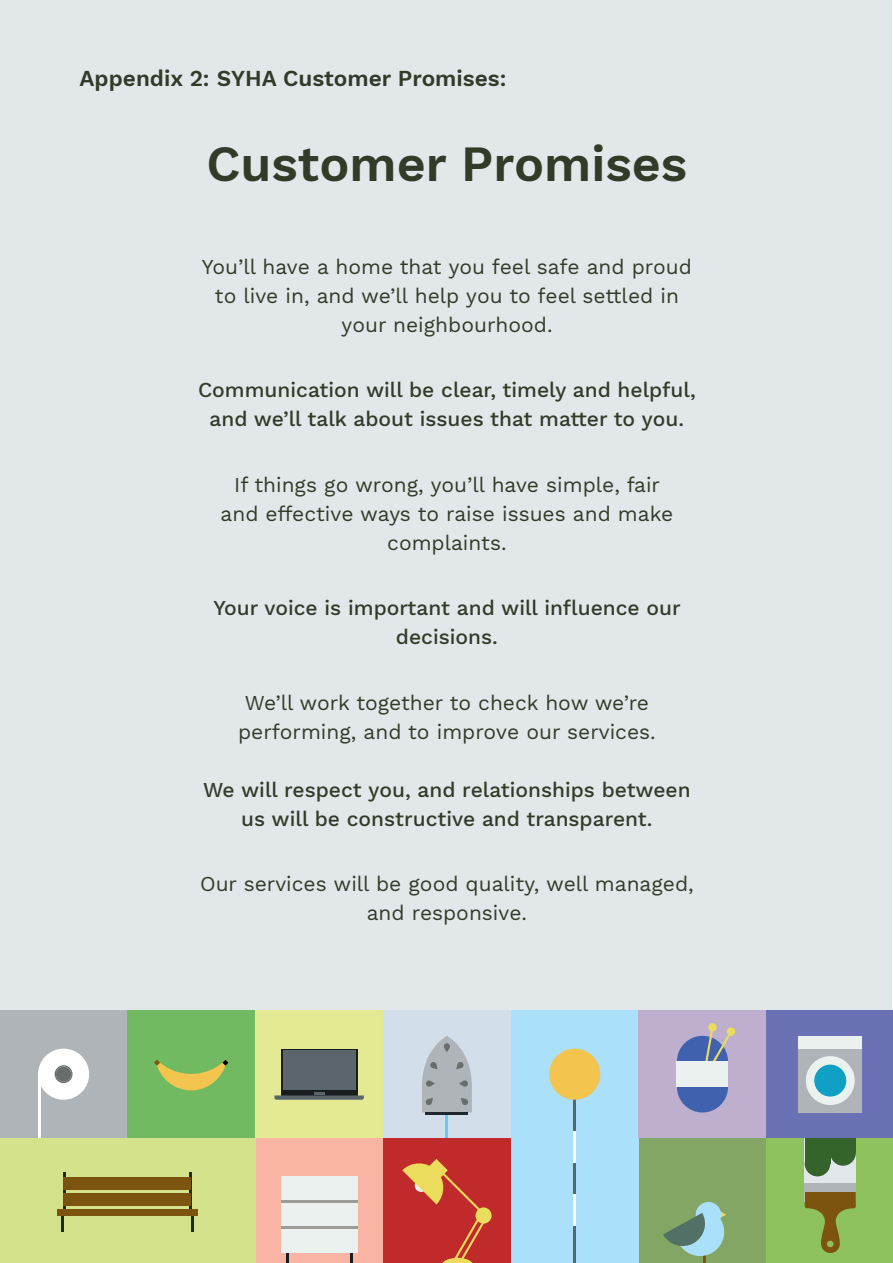
<style>
.page{position:relative;width:893px;height:1263px;background:#fff}
.page>*{position:absolute;margin:0;border:0;box-sizing:border-box;transform-origin:0 0}
.t1{font:600 49.95px "Work Sans";color:#323b28}
.t2{font:600 22.5px "Work Sans";color:#323b28}
.t3{font:20.85px/29.1px "Work Sans";color:#323b28;text-align:center}
.t4{font:500 20.85px/29.1px "Work Sans";color:#323b28;text-align:center}
</style>
<div class="page">
<div style="left:1px;top:0;width:891px;height:1263px;background:#e2e7ea"></div>
<div style="left:255px;top:1138px;width:128px;height:125px;background:#f9b4a4"></div>
<svg style="left:286px;top:1253px;width:2px;height:10px"></svg>
<svg style="left:350px;top:1253px;width:2px;height:10px"></svg>
<div style="left:281px;top:1176px;width:76px;height:77px;background:#eaf1ee"></div>
<hr style="left:281px;top:1201px;width:76px;height:2px;background:#9b9b97">
<hr style="left:281px;top:1226px;width:76px;height:2px;background:#9b9b97">
<div style="left:766px;top:1138px;width:127px;height:125px;background:#8ec25f"></div>
<div style="left:805px;top:1138px;width:51px;height:63px;background:#e2e7eb"></div>
<svg style="left:805px;top:1192px;width:51px;height:61px"></svg>
<div style="left:805px;top:1183px;width:51px;height:9px;background:#afb4b8"></div>
<div style="left:830px;top:1140px;width:26px;height:26px;background:#34632b;border-radius:50%"></div>
<div style="left:830px;top:1138px;width:26px;height:15px;background:#34632b"></div>
<div style="left:805px;top:1151px;width:25px;height:25px;background:#34632b;border-radius:50%"></div>
<div style="left:805px;top:1138px;width:25px;height:25px;background:#34632b"></div>
<div style="left:639px;top:1010px;width:254px;height:128px;background:#6b71b5"></div>
<div style="left:798px;top:1036px;width:64px;height:22px;background:#eaf1ee"></div>
<div style="left:798px;top:1049px;width:64px;height:63px;background:#afb4b8"></div>
<div style="left:806px;top:1056px;width:49px;height:49px;background:#eaf1ee;border-radius:50%"></div>
<div style="left:814px;top:1064px;width:32px;height:32px;background:#10a0c5;border-radius:50%"></div>
<div style="left:255px;top:1010px;width:256px;height:128px;background:#e4ea93"></div>
<svg style="left:281px;top:1049px;width:76px;height:43px"></svg>
<div style="left:283px;top:1051px;width:72px;height:39px;background:#5b656c"></div>
<svg style="left:274px;top:1092px;width:90px;height:8px"></svg>
<div style="left:639px;top:1138px;width:127px;height:125px;background:#84a664"></div>
<hr style="left:704px;top:1234px;width:2px;height:29px;background:#7c540f">
<div style="left:696px;top:1202px;width:25px;height:25px;background:#aae0f9;border-radius:50%"></div>
<svg style="left:663px;top:1208px;width:63px;height:48px"></svg>
<div style="left:511px;top:1010px;width:128px;height:253px;background:#aae0f9"></div>
<hr style="left:574px;top:1097px;width:2px;height:166px;background:#5b656c">
<div style="left:549px;top:1048px;width:51px;height:52px;background:#f3c54e;border-radius:50%"></div>
<hr style="left:574px;top:1131px;width:2px;height:32px;background:#fff">
<hr style="left:574px;top:1194px;width:2px;height:32px;background:#fff">
<div style="left:0;top:1138px;width:255px;height:125px;background:#d4e38b"></div>
<hr style="left:64px;top:1173px;width:2px;height:39px;background:#20272f">
<hr style="left:61px;top:1212px;width:3px;height:19px;background:#20272f">
<hr style="left:189px;top:1173px;width:2px;height:39px;background:#20272f">
<svg style="left:191px;top:1215px;width:2px;height:16px"></svg>
<div style="left:64px;top:1177px;width:127px;height:13px;background:#7c540f"></div>
<div style="left:64px;top:1193px;width:127px;height:13px;background:#7c540f"></div>
<div style="left:57px;top:1209px;width:141px;height:6px;background:#7c540f"></div>
<div style="left:0;top:1010px;width:127px;height:128px;background:#afb4b8"></div>
<div style="left:38px;top:1048px;width:51px;height:52px;background:#fff;border-radius:50%"></div>
<svg style="left:55px;top:1065px;width:18px;height:18px"></svg>
<hr style="left:38px;top:1074px;width:2px;height:64px;background:#fff">
<div style="left:56px;top:1066px;width:15px;height:16px;background:#696d6b;border-radius:50%"></div>
<div style="left:127px;top:1010px;width:128px;height:128px;background:#71ba61"></div>
<svg style="left:154px;top:1060px;width:74px;height:30px"></svg>
<div style="left:383px;top:1138px;width:128px;height:125px;background:#c02a2a"></div>
<svg style="left:475px;top:1207px;width:17px;height:16px"></svg>
<svg style="left:402px;top:1159px;width:85px;height:104px"></svg>
<div style="left:383px;top:1010px;width:128px;height:128px;background:#d3deeb"></div>
<hr style="left:446px;top:1114px;width:2px;height:24px;background:#60cdf5">
<hr style="left:426px;top:1112px;width:42px;height:3px;background:#20272f">
<svg style="left:422px;top:1036px;width:50px;height:76px"></svg>
<div style="left:639px;top:1010px;width:127px;height:128px;background:#beafcf"></div>
<div style="left:677px;top:1036px;width:51px;height:51px;background:#4062ae;border-radius:50%"></div>
<div style="left:677px;top:1061px;width:51px;height:51px;background:#4062ae;border-radius:50%"></div>
<svg style="left:702px;top:1027px;width:34px;height:34px"></svg>
<div style="left:708px;top:1023px;width:9px;height:9px;background:#ecdc5e;border-radius:4px"></div>
<div style="left:677px;top:1061px;width:51px;height:26px;background:#eaf1ee"></div>
<p class="t2" style="left:80px;top:65px;width:429px">Appendix 2: SYHA Customer Promises:</p>
<p class="t1" style="left:206px;top:135px;width:483px">Customer Promises</p>
<p class="t3" style="left:202px;top:253px;width:491px">You’ll have a home that you feel safe and proud to live in, and we’ll help you to feel settled in your neighbourhood.</p>
<p class="t4" style="left:198px;top:376px;width:499px">Communication will be clear, timely and helpful, and we’ll talk about issues that matter to you.</p>
<p class="t3" style="left:221px;top:471px;width:454px">If things go wrong, you’ll have simple, fair and effective ways to raise issues and make complaints.</p>
<p class="t4" style="left:214px;top:594px;width:469px">Your voice is important and will influence our decisions.</p>
<p class="t3" style="left:238px;top:689px;width:419px">We’ll work together to check how we’re performing, and to improve our services.</p>
<p class="t4" style="left:203px;top:776px;width:489px">We will respect you, and relationships between us will be constructive and transparent.</p>
<p class="t3" style="left:200px;top:870px;width:495px">Our services will be good quality, well managed, and responsive.</p>
</div>
